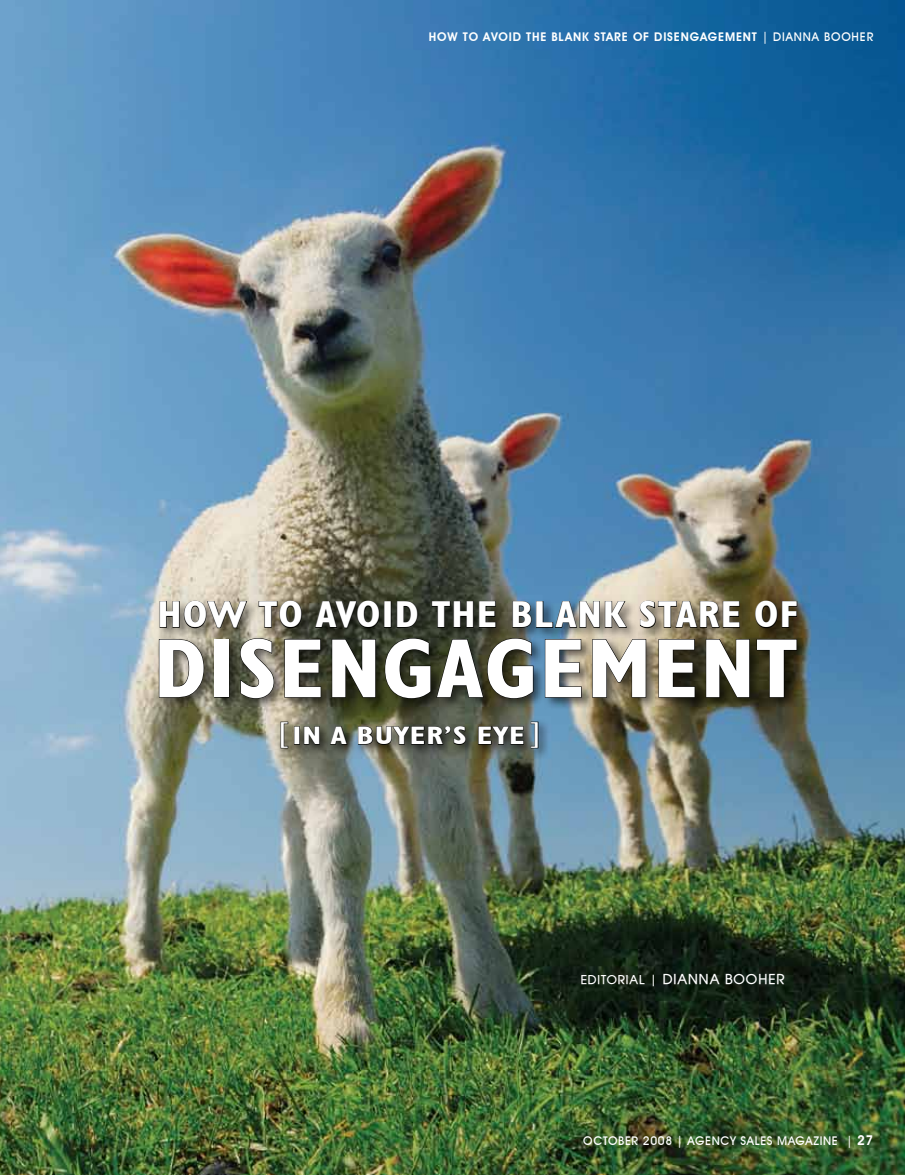
<style>
.page{position:relative;width:905px;height:1175px;background:#fff}
.page>*{position:absolute;margin:0;border:0;box-sizing:border-box;transform-origin:0 0}
.t1{font:700 condensed 84.3px "Humanist 521 BT";letter-spacing:.025em;color:#fff;scale:1.08 1}
.t2{font:700 condensed 37.5px "Humanist 521 BT";letter-spacing:.03em;color:#fff;scale:1.11 1}
.t3{font:700 condensed 25.2px "Humanist 521 BT";letter-spacing:.03em;color:#fff;scale:1.26 1}
.t4{font:700 13.5px "Atilla";letter-spacing:.075em;color:#fff}
.t5{font:600 12px "Avant Garde IT Cby BT";letter-spacing:.07em;color:#fff}
.t6{font:500 12px "Avant Garde IT Cby BT";letter-spacing:.05em;color:#fff}
.s1{font-weight:500}
.s2{font-weight:400;font-size:28.8px}
.s3{font-size:12px}
.s4{font-size:15px}
.s5{font-weight:600;font-size:13.5px}
</style>
<div class="page">
<img style="left:0;top:0;width:904px;height:1174px">
<div style="left:156px;top:598px;width:653px;height:113px;background:#000;opacity:.57"></div>
<svg style="left:160px;top:601px;width:87px;height:27px;background:#7f796c"></svg>
<svg style="left:258px;top:601px;width:44px;height:27px"></svg>
<svg style="left:315px;top:601px;width:64px;height:27px;background:#23251c"></svg>
<div style="left:384px;top:601px;width:7px;height:26px;border:1px solid #000"></div>
<svg style="left:397px;top:601px;width:20px;height:26px"></svg>
<svg style="left:431px;top:601px;width:42px;height:26px"></svg>
<svg style="left:479px;top:601px;width:17px;height:26px"></svg>
<svg style="left:512px;top:601px;width:87px;height:26px;background:#516672"></svg>
<svg style="left:605px;top:601px;width:22px;height:26px"></svg>
<svg style="left:640px;top:601px;width:100px;height:27px;background:#6f6652"></svg>
<svg style="left:755px;top:601px;width:42px;height:27px"></svg>
<svg style="left:159px;top:639px;width:45px;height:58px;background:#736f63"></svg>
<div style="left:214px;top:639px;width:15px;height:58px;border:1px solid #000"></div>
<svg style="left:240px;top:638px;width:34px;height:61px;background:#626155"></svg>
<svg style="left:284px;top:639px;width:37px;height:58px;background:#353429"></svg>
<svg style="left:331px;top:639px;width:45px;height:58px;background:#1f2215"></svg>
<svg style="left:384px;top:638px;width:149px;height:61px;background:#2e3121"></svg>
<svg style="left:545px;top:639px;width:36px;height:58px;background:#5f6b72"></svg>
<svg style="left:592px;top:639px;width:54px;height:58px;background:#756d5b"></svg>
<svg style="left:658px;top:639px;width:37px;height:58px;background:#373121"></svg>
<svg style="left:705px;top:639px;width:45px;height:58px;background:#2b2916"></svg>
<svg style="left:756px;top:639px;width:41px;height:58px;background:#272410"></svg>
<div style="left:276px;top:718px;width:273px;height:42px;background:#000;opacity:.75"></div>
<svg style="left:280px;top:721px;width:8px;height:27px"></svg>
<div style="left:294px;top:726px;width:6px;height:18px;border:1px solid #000"></div>
<svg style="left:304px;top:726px;width:16px;height:18px"></svg>
<svg style="left:330px;top:726px;width:17px;height:18px"></svg>
<svg style="left:358px;top:726px;width:108px;height:19px;background:#3d3e35"></svg>
<svg style="left:478px;top:726px;width:46px;height:18px"></svg>
<svg style="left:530px;top:721px;width:8px;height:27px"></svg>
<p class="t5" style="left:429px;top:29px;width:446px">HOW TO AVOID THE BLANK STARE OF DISENGAGEMENT <span class="s1">| DIANNA BOOHER</span></p>
<h2 class="t2" style="left:158px;top:591px;width:578px">HOW TO AVOID THE BLANK STARE OF</h2>
<h1 class="t1" style="left:154px;top:616px;width:597px">DISENGAGEMENT</h1>
<h3 class="t3" style="left:278px;top:720px;width:211px"><span class="s2">[</span>IN A BUYER’S EYE <span class="s2">]</span></h3>
<p class="t4" style="left:581px;top:970px;width:205px"><span class="s3">EDITORIAL</span> <span class="s4">|</span> DIANNA BOOHER</p>
<p class="t6" style="left:583px;top:1133px;width:291px">OCTOBER 2008 | AGENCY SALES MAGAZINE | <span class="s5">27</span></p>
</div>
